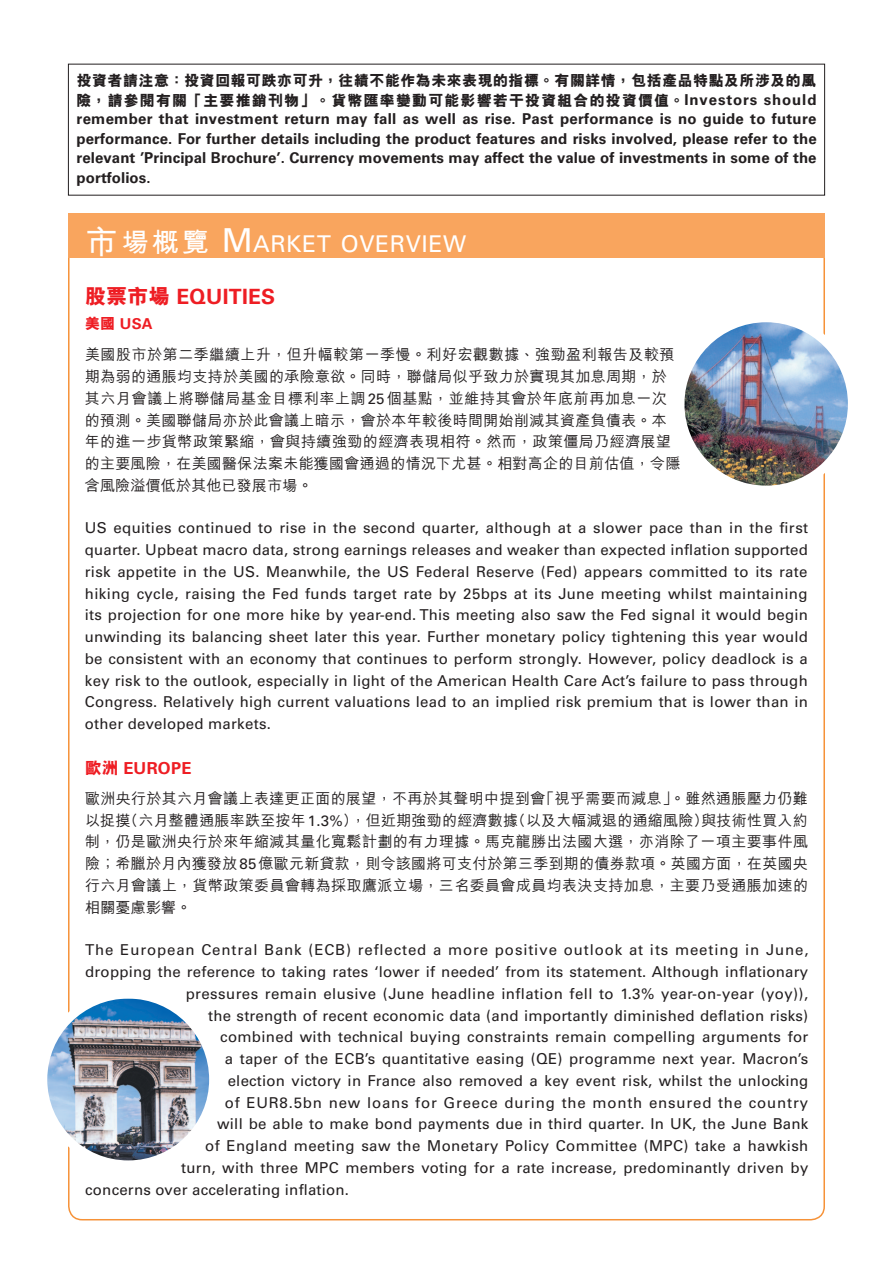
<style>
.page{position:relative;width:893px;height:1263px;background:#fff}
.page>*{position:absolute;margin:0;border:0;box-sizing:border-box;transform-origin:0 0}
.t1{font:23.1px "Univers LT Std";letter-spacing:.02em;color:#fff}
.t2{font:700 21px "Univers LT Std";letter-spacing:.015em;color:#ee1d23}
.t3{font:700 16.5px "Univers LT Std";letter-spacing:.015em;color:#ee1d23}
.t4{font:15px/21.8px "Univers LT Std";letter-spacing:.015em;color:#231f20;text-align:justify}
.t5{font:500 15px/21.8px "M Hei HK";letter-spacing:.025em;color:#231f20}
.t6{font:700 15px/19.5px "Univers LT Std";letter-spacing:.005em;color:#231f20;text-align:justify}
.t7{font:800 15px/19.5px "M Hei HK";letter-spacing:.03em;color:#231f20}
.t8{font:15px "Univers LT Std";letter-spacing:.06em;color:#231f20}
.t9{font:15px "Univers LT Std";letter-spacing:.055em;color:#231f20}
.t10{font:700 15px "Univers LT Std";color:#ee1d23}
.s1{font-family:"Univers LT Std";font-weight:700}
.s2{font-family:"M Hei HK";font-weight:700;font-size:33px}
.s3{font-family:"M Hei HK";font-weight:700;font-size:27px}
.s4{font-size:33px}
.s5{font-family:"M Hei HK";font-weight:800}
.s6{font-family:"Univers LT Std";font-weight:400}
</style>
<div class="page">
<div style="left:68px;top:213px;width:757px;height:44px;background:#f9a55e"></div>
<img style="left:680px;top:318px;width:172px;height:172px;border-radius:86px">
<div style="left:675px;top:313px;width:182px;height:182px;border:9px solid #fff;border-radius:50%"></div>
<img style="left:48px;top:998px;width:160px;height:166px">
<div style="left:38px;top:989px;width:180px;height:180px;border:9px solid #fff;border-radius:50%"></div>
<p class="t7" style="left:76px;top:71px;width:741px">投資者請注意：投資回報可跌亦可升，往績不能作為未來表現的指標。有關詳情，包括產品特點及所涉及的風險，請參閱有關「主要推銷刊物」。貨幣匯率變動可能影響若干投資組合的投資價值。<span class="s1">Investors should</span></p>
<p class="t6" style="left:77px;top:109px;width:741px">remember that investment return may fall as well as rise. Past performance is no guide to future performance. For further details including the product features and risks involved, please refer to the relevant ’Principal Brochure’. Currency movements may affect the value of investments in some of the portfolios.</p>
<h1 class="t1" style="left:85px;top:230px;width:383px"><span class="s2">市</span><span class="s3">場概覽</span> <span class="s4">M</span>ARKET OVERVIEW</h1>
<h2 class="t2" style="left:85px;top:284px;width:192px"><span class="s5">股票市場</span> EQUITIES</h2>
<p class="t10" style="left:85px;top:315px;width:69px"><span class="s5">美國</span> USA</p>
<p class="t5" style="left:85px;top:343px;width:597px">美國股市於第二季繼續上升，但升幅較第一季慢。利好宏觀數據、強勁盈利報告及較預期為弱的通脹均支持於美國的承險意欲。同時，聯儲局似乎致力於實現其加息周期，於其六月會議上將聯儲局基金目標利率上調<span class="s6">25</span>個基點，並維持其會於年底前再加息一次的預測。美國聯儲局亦於此會議上暗示，會於本年較後時間開始削減其資產負債表。本年的進一步貨幣政策緊縮，會與持續強勁的經濟表現相符。然而，政策僵局乃經濟展望的主要風險，在美國醫保法案未能獲國會通過的情況下尤甚。相對高企的目前估值，令隱含風險溢價低於其他已發展市場。</p>
<p class="t4" style="left:85px;top:517px;width:725px">US equities continued to rise in the second quarter, although at a slower pace than in the first quarter. Upbeat macro data, strong earnings releases and weaker than expected inflation supported risk appetite in the US. Meanwhile, the US Federal Reserve (Fed) appears committed to its rate hiking cycle, raising the Fed funds target rate by 25bps at its June meeting whilst maintaining its projection for one more hike by year-end. This meeting also saw the Fed signal it would begin unwinding its balancing sheet later this year. Further monetary policy tightening this year would be consistent with an economy that continues to perform strongly. However, policy deadlock is a key risk to the outlook, especially in light of the American Health Care Act’s failure to pass through Congress. Relatively high current valuations lead to an implied risk premium that is lower than in other developed markets.</p>
<p class="t3" style="left:85px;top:759px;width:108px"><span class="s5">歐洲</span> EUROPE</p>
<p class="t5" style="left:85px;top:786px;width:725px;text-align:justify">歐洲央行於其六月會議上表達更正面的展望，不再於其聲明中提到會「視乎需要而減息」。雖然通脹壓力仍難以捉摸（六月整體通脹率跌至按年<span class="s6">1.3%</span>），但近期強勁的經濟數據（以及大幅減退的通縮風險）與技術性買入約制，仍是歐洲央行於來年縮減其量化寬鬆計劃的有力理據。馬克龍勝出法國大選，亦消除了一項主要事件風險；希臘於月內獲發放<span class="s6">85</span>億歐元新貸款，則令該國將可支付於第三季到期的債券款項。英國方面，在英國央行六月會議上，貨幣政策委員會轉為採取鷹派立場，三名委員會成員均表決支持加息，主要乃受通脹加速的相關憂慮影響。</p>
<p class="t8" style="left:85px;top:941px;width:725px">The European Central Bank (ECB) reflected a more positive outlook at its meeting in June,</p>
<p class="t4" style="left:85px;top:961px;width:724px">dropping the reference to taking rates ‘lower if needed’ from its statement. Although inflationary</p>
<p class="t4" style="left:186px;top:983px;width:624px">pressures remain elusive (June headline inflation fell to 1.3% year-on-year (yoy)),</p>
<p class="t4" style="left:208px;top:1004px;width:601px">the strength of recent economic data (and importantly diminished deflation risks)</p>
<p class="t4" style="left:220px;top:1026px;width:590px">combined with technical buying constraints remain compelling arguments for</p>
<p class="t4" style="left:225px;top:1048px;width:585px">a taper of the ECB’s quantitative easing (QE) programme next year. Macron’s</p>
<p class="t4" style="left:228px;top:1070px;width:582px">election victory in France also removed a key event risk, whilst the unlocking</p>
<p class="t9" style="left:225px;top:1093px;width:585px">of EUR8.5bn new loans for Greece during the month ensured the country</p>
<p class="t4" style="left:217px;top:1113px;width:593px">will be able to make bond payments due in third quarter. In UK, the June Bank</p>
<p class="t4" style="left:205px;top:1135px;width:605px">of England meeting saw the Monetary Policy Committee (MPC) take a hawkish</p>
<p class="t4" style="left:181px;top:1157px;width:629px">turn, with three MPC members voting for a rate increase, predominantly driven by</p>
<p class="t4" style="left:85px;top:1178px;width:265px">concerns over accelerating inflation.</p>
</div>
